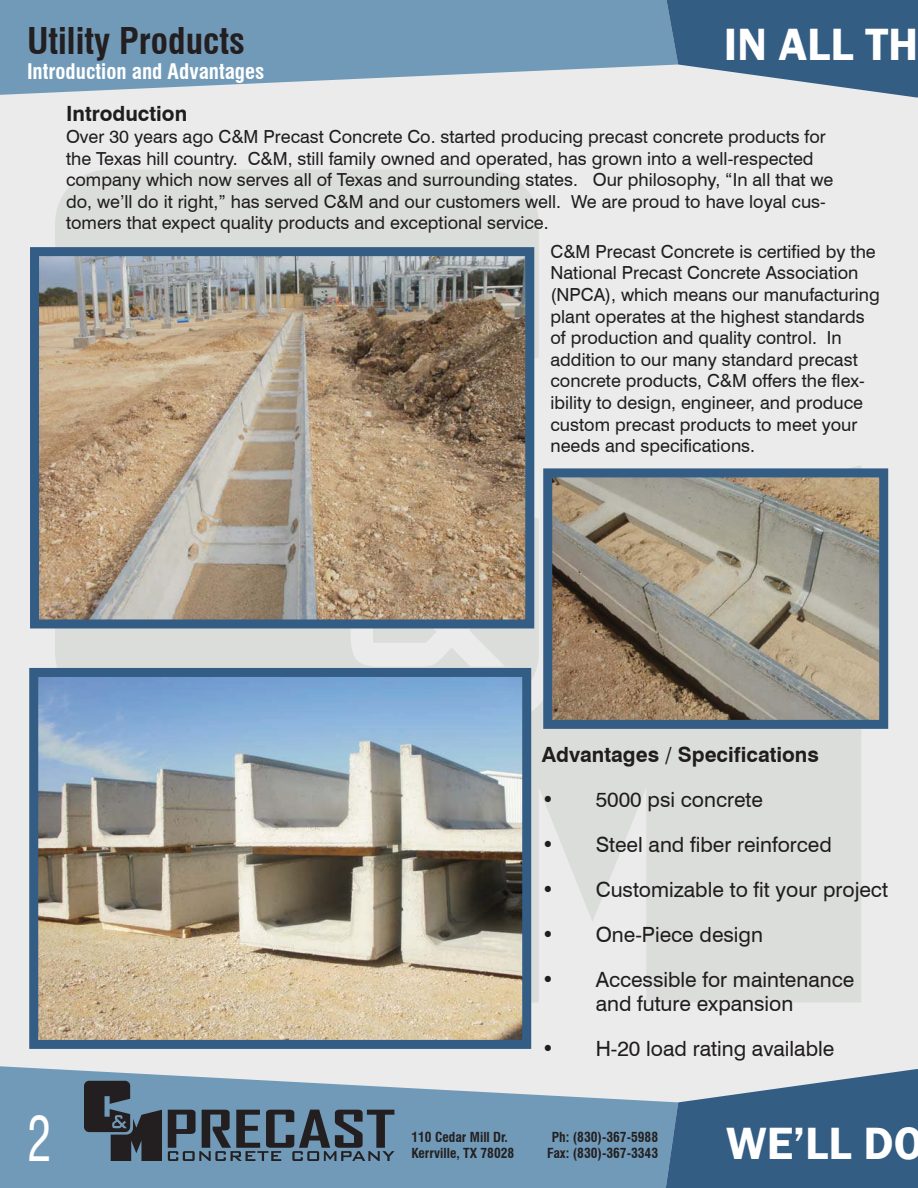
<style>
.page{position:relative;width:918px;height:1188px;background:#ebebec}
.page>*{position:absolute;margin:0;border:0;box-sizing:border-box;transform-origin:0 0}
.t1{font:condensed 60px "Swiss 721 BT";color:#fff;scale:.81 1}
.t2{font:600 46.5px "Franklin Gothic";color:#fff}
.t3{font:700 condensed 36px "Swiss 721 BT";color:#231f20}
.t4{font:21px/24px "Swiss 721 BT";color:#201d1e;text-align:center}
.t5{font:700 21px "Swiss 721 BT";color:#201d1e}
.t6{font:700 condensed 21px "Swiss 721 BT";color:#fff}
.t7{font:18px/21.6px "Swiss 721 BT";color:#201d1e}
.t8{font:700 condensed 13.5px/16.2px "Swiss 721 BT";color:#231f20}
</style>
<div class="page">
<svg style="left:531px;top:465px;width:330px;height:538px;fill:#dbdddb"></svg>
<div style="left:55px;top:170px;width:484px;height:537px;background:#dbdddb"></div>
<svg style="left:351px;top:628px;width:154px;height:39px"></svg>
<svg style="left:0;top:0;width:667px;height:95px;fill:#719ab8"></svg>
<svg style="left:0;top:1066px;width:666px;height:122px;fill:#719ab8"></svg>
<svg style="left:667px;top:0;width:251px;height:98px"></svg>
<svg style="left:666px;top:1069px;width:252px;height:119px;background:#517394"></svg>
<svg style="left:84px;top:1081px;width:78px;height:80px;background:#42505d"></svg>
<svg style="left:168px;top:1110px;width:227px;height:51px;background:#4e6475"></svg>
<img style="left:40px;top:257px;width:484px;height:361px">
<img style="left:39px;top:678px;width:482px;height:361px">
<img style="left:553px;top:478px;width:325px;height:241px">
<div style="left:30px;top:247px;width:504px;height:381px;border:9px solid #335d84"></div>
<div style="left:543px;top:468px;width:345px;height:261px;border:9px solid #335d84"></div>
<div style="left:29px;top:668px;width:502px;height:381px;border:9px solid #335d84"></div>
<h3 class="t3" style="left:27px;top:20px;width:220px">Utility Products</h3>
<p class="t6" style="left:27px;top:59px;width:239px">Introduction and Advantages</p>
<p class="t5" style="left:66px;top:101px;width:123px">Introduction</p>
<p class="t7" style="left:66px;top:126px;width:769px">Over 30 years ago C&amp;M Precast Concrete Co. started producing precast concrete products for the Texas hill country. C&amp;M, still family owned and operated, has grown into a well-respected company which now serves all of Texas and surrounding states. Our philosophy, “In all that we do, we’ll do it right,” has served C&amp;M and our customers well. We are proud to have loyal cus&shy;tomers that expect quality products and exceptional service.</p>
<h2 class="t2" style="left:724px;top:15px;width:196px">IN ALL TH</h2>
<p class="t7" style="left:551px;top:240px;width:331px">C&amp;M Precast Concrete is certified by the National Precast Concrete Association (NPCA), which means our manufacturing plant operates at the highest standards of production and quality control. In addition to our many standard precast concrete products, C&amp;M offers the flex&shy;ibility to design, engineer, and produce custom precast products to meet your needs and specifications.</p>
<h1 class="t1" style="left:27px;top:1103px;width:31px">2</h1>
<p class="t5" style="left:542px;top:742px;width:279px">Advantages / Specifications</p>
<p class="t4" style="left:542px;top:787px;width:223px">• 5000 psi concrete</p>
<p class="t4" style="left:542px;top:832px;width:292px">• Steel and fiber reinforced</p>
<p class="t4" style="left:542px;top:877px;width:348px">• Customizable to fit your project</p>
<p class="t4" style="left:542px;top:922px;width:223px">• One-Piece design</p>
<p class="t4" style="left:542px;top:967px;width:314px">• Accessible for maintenance and future expansion</p>
<p class="t4" style="left:542px;top:1036px;width:294px">• H-20 load rating available</p>
<p class="t8" style="left:411px;top:1129px;width:104px">110 Cedar Mill Dr.<br>Kerrville, TX 78028</p>
<p class="t8" style="left:547px;top:1129px;width:113px;text-align:center">Ph: (830)-367-5988<br>Fax: (830)-367-3343</p>
<h2 class="t2" style="left:726px;top:1115px;width:199px">WE’LL DO</h2>
</div>
